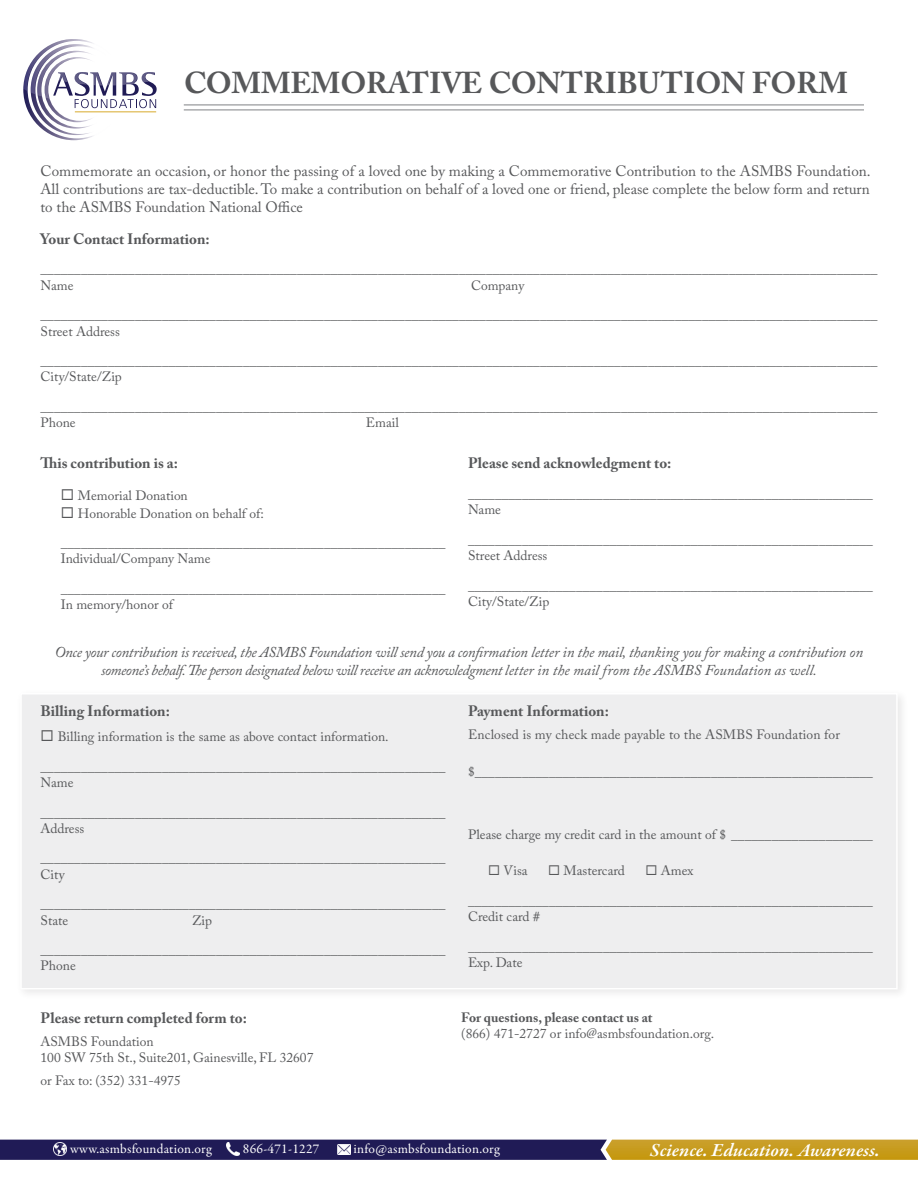
<style>
.page{position:relative;width:918px;height:1188px;background:#fff}
.page>*{position:absolute;margin:0;border:0;box-sizing:border-box;transform-origin:0 0}
.t1{font:700 30px "Adobe Caslon Pro";letter-spacing:-.005em;color:#57585a}
.t2{font:italic 600 18.75px "Garamond Premr Pro";color:#fff;scale:1.04 1}
.t3{font:15px/18px "Adobe Caslon Pro";color:#57585a;text-align:justify}
.t4{font:italic 15px/18px "Adobe Caslon Pro";letter-spacing:-.02em;color:#57585a;text-align:center}
.t5{font:700 15px "Adobe Caslon Pro";color:#57585a}
.t6{font:13.5px/16.2px "Adobe Caslon Pro";color:#57585a}
.t7{font:13.5px "Garamond Premr Pro";letter-spacing:.02em;color:#fff}
.t8{font:700 13.5px "Adobe Caslon Pro";color:#57585a}
</style>
<div class="page">
<div style="left:16px;top:688px;width:892px;height:313px;background:#fafafa"></div>
<div style="left:20px;top:693px;width:878px;height:296px;background:#eeeeef;border:2px solid #fff"></div>
<svg style="left:0;top:1140px;width:918px;height:20px;background:#5d4b47"></svg>
<svg style="left:23px;top:39px;width:134px;height:101px"></svg>
<hr style="left:75px;top:111px;width:81px;height:1px;background:#dbb240">
<hr style="left:184px;top:104px;width:680px;height:1px;background:#808285">
<hr style="left:184px;top:109px;width:680px;height:1px;background:#808285">
<h1 class="t1" style="left:184px;top:65px;width:666px">Commemorative Contribution Form</h1>
<p class="t3" style="left:40px;top:162px;width:832px">Commemorate an occasion, or honor the passing of a loved one by making a Commemorative Contribution to the ASMBS Foundation.<br>All contributions are tax-deductible. To make a contribution on behalf of a loved one or friend, please complete the below form and return to the ASMBS Foundation National Office</p>
<p class="t5" style="left:40px;top:230px;width:171px">Your Contact Information:</p>
<p class="t6" style="left:40px;top:261px;width:838px">____________________________________________________________________________________________________________________________<br>Name</p>
<p class="t6" style="left:40px;top:270px;width:838px;line-height:29.7px;text-indent:431px">Company ____________________________________________________________________________________________________________________________</p>
<p class="t6" style="left:40px;top:316px;width:838px;line-height:29.7px">Street Address ____________________________________________________________________________________________________________________________</p>
<p class="t6" style="left:40px;top:362px;width:838px;line-height:29.7px">City/State/Zip ____________________________________________________________________________________________________________________________</p>
<p class="t6" style="left:40px;top:415px;width:37px">Phone</p>
<p class="t6" style="left:366px;top:415px;width:35px">Email</p>
<p class="t5" style="left:40px;top:454px;width:139px">This contribution is a:</p>
<p class="t6" style="left:61px;top:487px;width:129px">◻ Memorial Donation</p>
<p class="t6" style="left:61px;top:498px;width:386px;line-height:29.7px">◻ Honorable Donation on behalf of: _________________________________________________________</p>
<p class="t6" style="left:61px;top:544px;width:386px;line-height:29.7px">Individual/Company Name _________________________________________________________</p>
<p class="t6" style="left:61px;top:597px;width:114px">In memory/honor of</p>
<p class="t5" style="left:468px;top:454px;width:205px">Please send acknowledgment to:</p>
<p class="t6" style="left:468px;top:485px;width:406px">____________________________________________________________<br>Name</p>
<p class="t6" style="left:468px;top:531px;width:406px">____________________________________________________________<br>Street Address</p>
<p class="t6" style="left:468px;top:577px;width:406px">____________________________________________________________<br>City/State/Zip</p>
<p class="t4" style="left:55px;top:643px;width:810px">Once your contribution is received, the ASMBS Foundation will send you a confirmation letter in the mail, thanking you for making a contribution on someone’s behalf. The person designated below will receive an acknowledgment letter in the mail from the ASMBS Foundation as well.</p>
<p class="t5" style="left:41px;top:702px;width:131px">Billing Information:</p>
<p class="t6" style="left:41px;top:721px;width:407px;line-height:29.7px">◻ Billing information is the same as above contact information. ____________________________________________________________</p>
<p class="t6" style="left:41px;top:767px;width:407px;line-height:29.7px">Name ____________________________________________________________</p>
<p class="t6" style="left:41px;top:820px;width:45px">Address</p>
<p class="t6" style="left:41px;top:850px;width:407px">____________________________________________________________<br>City</p>
<p class="t6" style="left:41px;top:896px;width:407px">____________________________________________________________<br>State</p>
<p class="t5" style="left:468px;top:702px;width:142px">Payment Information:</p>
<p class="t6" style="left:468px;top:726px;width:374px">Enclosed is my check made payable to the ASMBS Foundation for</p>
<p class="t6" style="left:468px;top:763px;width:406px">$___________________________________________________________</p>
<p class="t6" style="left:468px;top:826px;width:406px">Please charge my credit card in the amount of $ _____________________</p>
<p class="t6" style="left:488px;top:863px;width:41px">◻ Visa</p>
<p class="t6" style="left:548px;top:863px;width:78px">◻ Mastercard</p>
<p class="t6" style="left:646px;top:863px;width:49px">◻ Amex</p>
<p class="t6" style="left:468px;top:892px;width:406px">____________________________________________________________<br>Credit card #</p>
<p class="t6" style="left:468px;top:938px;width:406px">____________________________________________________________<br>Exp. Date</p>
<p class="t6" style="left:192px;top:912px;width:22px">Zip</p>
<p class="t6" style="left:41px;top:941px;width:407px">____________________________________________________________<br>Phone</p>
<p class="t5" style="left:40px;top:1009px;width:208px">Please return completed form to:</p>
<p class="t6" style="left:40px;top:1033px;width:274px">ASMBS Foundation<br>100 SW 75th St., Suite201, Gainesville, FL 32607</p>
<p class="t6" style="left:40px;top:1072px;width:142px">or Fax to: (352) 331-4975</p>
<p class="t8" style="left:461px;top:1009px;width:193px">For questions, please contact us at</p>
<p class="t6" style="left:461px;top:1025px;width:255px">(866) 471-2727 or info@asmbsfoundation.org.</p>
<p class="t7" style="left:70px;top:1140px;width:143px">www.asmbsfoundation.org</p>
<p class="t7" style="left:243px;top:1140px;width:78px">866-471-1227</p>
<p class="t7" style="left:354px;top:1140px;width:148px">info@asmbsfoundation.org</p>
<h2 class="t2" style="left:650px;top:1139px;width:223px">Science. Education. Awareness.</h2>
</div>
